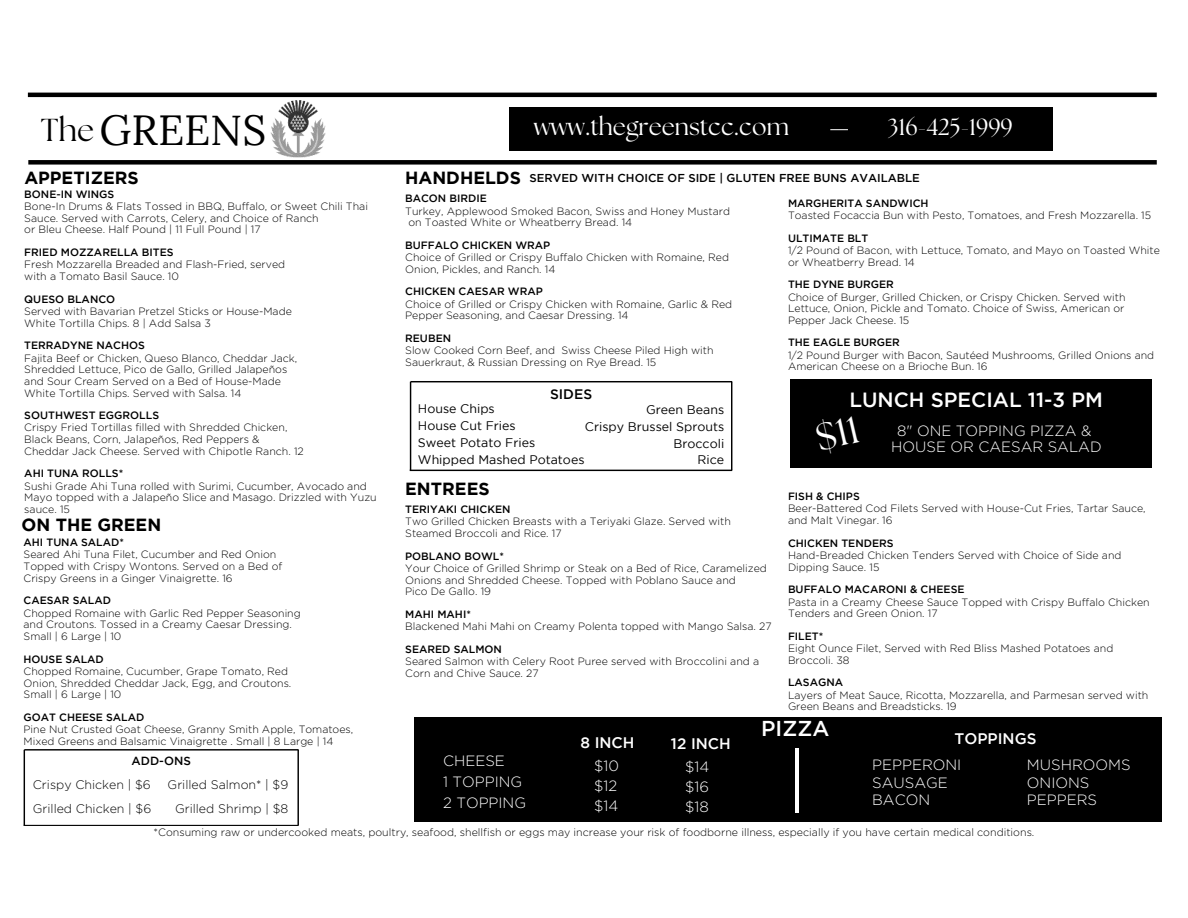
<style>
.page{position:relative;width:1188px;height:918px;background:#fff}
.page>*{position:absolute;margin:0;border:0;box-sizing:border-box;transform-origin:0 0}
.t1{font:42px "Lora";color:#000}
.t2{font:24.3px "The Seasons";color:#fff}
.t3{font:23.25px "The Seasons";color:#fff}
.t4{font:500 21.45px "Gotham";color:#fff}
.t5{font:500 20.55px "Gotham";color:#fff}
.t6{font:700 17.55px "Gotham";color:#000}
.t7{font:500 15.3px "Gotham";color:#fff}
.t8{font:300 14.85px/20.4px "Gotham";color:#fff}
.t9{font:500 13.8px "Gotham";color:#000}
.t10{font:12.45px/16.8px "Gotham";color:#000}
.t11{font:300 12.45px/24.2px "Gotham";color:#000}
.t12{font:500 11.85px "Gotham";color:#000}
.t13{font:500 11.4px "Gotham";color:#000}
.t14{font:300 10.65px/11.7px "Gotham";color:#000}
.t15{font:500 10.65px "Gotham";color:#000}
.s1{font-family:"The Seasons";font-size:31.65px}
</style>
<div class="page">
<hr style="left:28px;top:93px;width:1129px;height:4px;background:#000">
<div style="left:28px;top:160px;width:1129px;height:5px;background:#000"></div>
<hr style="left:24px;top:825px;width:275px;height:1px;background:#000">
<hr style="left:24px;top:749px;width:275px;height:2px;background:#000">
<hr style="left:297px;top:750px;width:2px;height:75px;background:#000">
<hr style="left:24px;top:750px;width:1px;height:75px;background:#000">
<div style="left:414px;top:717px;width:748px;height:105px;background:#000"></div>
<hr style="left:795px;top:748px;width:4px;height:64px;background:#fff">
<img style="left:270px;top:100px;width:56px;height:58px">
<div style="left:509px;top:107px;width:543px;height:44px;background:#000"></div>
<svg style="left:830px;top:129px;width:18px;height:1px"></svg>
<hr style="left:410px;top:470px;width:322px;height:1px;background:#000">
<hr style="left:411px;top:381px;width:321px;height:1px;background:#000">
<hr style="left:731px;top:382px;width:1px;height:88px;background:#000">
<hr style="left:410px;top:382px;width:1px;height:88px;background:#000">
<div style="left:790px;top:379px;width:361px;height:88px;background:#000"></div>
<h1 class="t1" style="left:41px;top:99px;width:227px"><span class="s1">The</span> GREENS</h1>
<h3 class="t6" style="left:24px;top:168px;width:116px">APPETIZERS</h3>
<p class="t15" style="left:24px;top:188px;width:92px">BONE-IN WINGS</p>
<p class="t14" style="left:24px;top:200px;width:345px">Bone-In Drums &amp; Flats Tossed in BBQ, Buffalo, or Sweet Chili Thai<br>Sauce. Served with Carrots, Celery, and Choice of Ranch<br>or Bleu Cheese. Half Pound | 11 Full Pound | 17</p>
<p class="t15" style="left:24px;top:246px;width:151px">FRIED MOZZARELLA BITES</p>
<p class="t14" style="left:24px;top:259px;width:262px">Fresh Mozzarella Breaded and Flash-Fried, served with a Tomato Basil Sauce. 10</p>
<p class="t15" style="left:24px;top:293px;width:92px">QUESO BLANCO</p>
<p class="t14" style="left:24px;top:305px;width:269px">Served with Bavarian Pretzel Sticks or House-Made<br>White Tortilla Chips. 8 | Add Salsa 3</p>
<p class="t15" style="left:24px;top:339px;width:122px">TERRADYNE NACHOS</p>
<p class="t14" style="left:24px;top:352px;width:274px">Fajita Beef or Chicken, Queso Blanco, Cheddar Jack, Shredded Lettuce, Pico de Gallo, Grilled Jalapeños and Sour Cream Served on a Bed of House-Made White Tortilla Chips. Served with Salsa. 14</p>
<p class="t15" style="left:24px;top:409px;width:136px">SOUTHWEST EGGROLLS</p>
<p class="t14" style="left:24px;top:422px;width:281px">Crispy Fried Tortillas filled with Shredded Chicken,<br>Black Beans, Corn, Jalapeños, Red Peppers &amp;<br>Cheddar Jack Cheese. Served with Chipotle Ranch. 12</p>
<p class="t15" style="left:24px;top:468px;width:100px">AHI TUNA ROLLS*</p>
<p class="t14" style="left:24px;top:480px;width:354px">Sushi Grade Ahi Tuna rolled with Surimi, Cucumber, Avocado and<br>Mayo topped with a Jalapeño Slice and Masago. Drizzled with Yuzu sauce. 15</p>
<h3 class="t6" style="left:22px;top:515px;width:141px">ON THE GREEN</h3>
<p class="t15" style="left:24px;top:536px;width:102px">AHI TUNA SALAD*</p>
<p class="t14" style="left:24px;top:549px;width:260px">Seared Ahi Tuna Filet, Cucumber and Red Onion<br>Topped with Crispy Wontons. Served on a Bed of<br>Crispy Greens in a Ginger Vinaigrette. 16</p>
<p class="t15" style="left:24px;top:595px;width:89px">CAESAR SALAD</p>
<p class="t14" style="left:24px;top:607px;width:279px">Chopped Romaine with Garlic Red Pepper Seasoning and Croutons. Tossed in a Creamy Caesar Dressing.<br>Small | 6 Large | 10</p>
<p class="t15" style="left:24px;top:653px;width:82px">HOUSE SALAD</p>
<p class="t14" style="left:24px;top:665px;width:269px">Chopped Romaine, Cucumber, Grape Tomato, Red<br>Onion, Shredded Cheddar Jack, Egg, and Croutons.<br>Small | 6 Large | 10</p>
<p class="t15" style="left:24px;top:711px;width:122px">GOAT CHEESE SALAD</p>
<p class="t14" style="left:24px;top:723px;width:331px">Pine Nut Crusted Goat Cheese, Granny Smith Apple, Tomatoes,<br>Mixed Greens and Balsamic Vinaigrette . Small | 8 Large | 14</p>
<p class="t12" style="left:132px;top:754px;width:61px">ADD-ONS</p>
<p class="t11" style="left:33px;top:772px;width:120px">Crispy Chicken | $6<br>Grilled Chicken | $6</p>
<p class="t11" style="left:168px;top:772px;width:122px;text-align:center">Grilled Salmon* | $9<br>Grilled Shrimp | $8</p>
<h2 class="t2" style="left:534px;top:111px;width:257px">www.thegreenstcc.com</h2>
<h3 class="t3" style="left:888px;top:112px;width:127px">316-425-1999</h3>
<h3 class="t6" style="left:405px;top:168px;width:117px">HANDHELDS</h3>
<p class="t15" style="left:405px;top:192px;width:83px">BACON BIRDIE</p>
<p class="t14" style="left:405px;top:205px;width:326px">Turkey, Applewood Smoked Bacon, Swiss and Honey Mustard on Toasted White or Wheatberry Bread. 14</p>
<p class="t15" style="left:405px;top:239px;width:147px">BUFFALO CHICKEN WRAP</p>
<p class="t14" style="left:405px;top:251px;width:325px">Choice of Grilled or Crispy Buffalo Chicken with Romaine, Red<br>Onion, Pickles, and Ranch. 14</p>
<p class="t15" style="left:405px;top:286px;width:139px">CHICKEN CAESAR WRAP</p>
<p class="t14" style="left:405px;top:298px;width:329px">Choice of Grilled or Crispy Chicken with Romaine, Garlic &amp; Red<br>Pepper Seasoning, and Caesar Dressing. 14</p>
<p class="t15" style="left:405px;top:332px;width:47px">REUBEN</p>
<p class="t14" style="left:405px;top:345px;width:310px">Slow Cooked Corn Beef, and Swiss Cheese Piled High with<br>Sauerkraut, &amp; Russian Dressing on Rye Bread. 15</p>
<p class="t13" style="left:530px;top:172px;width:392px">SERVED WITH CHOICE OF SIDE | GLUTEN FREE BUNS AVAILABLE</p>
<p class="t15" style="left:788px;top:197px;width:142px">MARGHERITA SANDWICH</p>
<p class="t14" style="left:788px;top:209px;width:365px">Toasted Focaccia Bun with Pesto, Tomatoes, and Fresh Mozzarella. 15</p>
<p class="t15" style="left:788px;top:232px;width:82px">ULTIMATE BLT</p>
<p class="t14" style="left:788px;top:244px;width:373px">1/2 Pound of Bacon, with Lettuce, Tomato, and Mayo on Toasted White or Wheatberry Bread. 14</p>
<p class="t15" style="left:788px;top:278px;width:107px">THE DYNE BURGER</p>
<p class="t14" style="left:788px;top:291px;width:339px;text-align:justify">Choice of Burger, Grilled Chicken, or Crispy Chicken. Served with Lettuce, Onion, Pickle and Tomato. Choice of Swiss, American or Pepper Jack Cheese. 15</p>
<p class="t15" style="left:788px;top:337px;width:113px">THE EAGLE BURGER</p>
<p class="t14" style="left:788px;top:349px;width:368px">1/2 Pound Burger with Bacon, Sautéed Mushrooms, Grilled Onions and<br>American Cheese on a Brioche Bun. 16</p>
<p class="t9" style="left:550px;top:386px;width:44px">SIDES</p>
<h3 class="t5" style="left:849px;top:388px;width:255px">LUNCH SPECIAL 11-3 PM</h3>
<h3 class="t8" style="left:897px;top:420px;width:196px">8" ONE TOPPING PIZZA &amp;</h3>
<h3 class="t8" style="left:891px;top:437px;width:212px">HOUSE OR CAESAR SALAD</h3>
<p class="t10" style="left:418px;top:400px;width:168px">House Chips<br>House Cut Fries<br>Sweet Potato Fries<br>Whipped Mashed Potatoes</p>
<p class="t10" style="left:585px;top:401px;width:141px;text-align:right">Green Beans<br>Crispy Brussel Sprouts<br>Broccoli<br>Rice</p>
<h3 class="t6" style="left:405px;top:478px;width:86px">ENTREES</h3>
<p class="t15" style="left:405px;top:503px;width:107px">TERIYAKI CHICKEN</p>
<p class="t14" style="left:405px;top:516px;width:327px">Two Grilled Chicken Breasts with a Teriyaki Glaze. Served with<br>Steamed Broccoli and Rice. 17</p>
<p class="t15" style="left:405px;top:550px;width:100px">POBLANO BOWL*</p>
<p class="t14" style="left:405px;top:562px;width:363px">Your Choice of Grilled Shrimp or Steak on a Bed of Rice, Caramelized<br>Onions and Shredded Cheese. Topped with Poblano Sauce and<br>Pico De Gallo. 19</p>
<p class="t15" style="left:405px;top:608px;width:67px">MAHI MAHI*</p>
<p class="t14" style="left:405px;top:621px;width:368px">Blackened Mahi Mahi on Creamy Polenta topped with Mango Salsa. 27</p>
<p class="t15" style="left:405px;top:643px;width:98px">SEARED SALMON</p>
<p class="t14" style="left:405px;top:656px;width:355px">Seared Salmon with Celery Root Puree served with Broccolini and a<br>Corn and Chive Sauce. 27</p>
<p class="t15" style="left:788px;top:490px;width:73px">FISH &amp; CHIPS</p>
<p class="t14" style="left:788px;top:503px;width:359px">Beer-Battered Cod Filets Served with House-Cut Fries, Tartar Sauce, and Malt Vinegar. 16</p>
<p class="t15" style="left:788px;top:537px;width:107px">CHICKEN TENDERS</p>
<p class="t14" style="left:788px;top:549px;width:335px">Hand-Breaded Chicken Tenders Served with Choice of Side and<br>Dipping Sauce. 15</p>
<p class="t15" style="left:788px;top:583px;width:178px">BUFFALO MACARONI &amp; CHEESE</p>
<p class="t14" style="left:788px;top:596px;width:363px">Pasta in a Creamy Cheese Sauce Topped with Crispy Buffalo Chicken<br>Tenders and Green Onion. 17</p>
<p class="t15" style="left:788px;top:630px;width:37px">FILET*</p>
<p class="t14" style="left:788px;top:642px;width:327px">Eight Ounce Filet, Served with Red Bliss Mashed Potatoes and<br>Broccoli. 38</p>
<p class="t15" style="left:788px;top:677px;width:57px">LASAGNA</p>
<p class="t14" style="left:788px;top:689px;width:362px">Layers of Meat Sauce, Ricotta, Mozzarella, and Parmesan served with<br>Green Beans and Breadsticks. 19</p>
<h3 class="t8" style="left:443px;top:751px;width:85px">CHEESE<br>1 TOPPING<br>2 TOPPING</h3>
<h3 class="t7" style="left:580px;top:734px;width:56px">8 INCH</h3>
<h3 class="t7" style="left:671px;top:735px;width:61px">12 INCH</h3>
<h3 class="t8" style="left:594px;top:755px;width:26px">$10 $12 $14</h3>
<h3 class="t8" style="left:685px;top:756px;width:26px;text-align:justify">$14 $16 $18</h3>
<h3 class="t4" style="left:761px;top:717px;width:70px">PIZZA</h3>
<h3 class="t7" style="left:954px;top:730px;width:84px">TOPPINGS</h3>
<h3 class="t8" style="left:872px;top:756px;width:91px;line-height:17.4px">PEPPERONI<br>SAUSAGE<br>BACON</h3>
<h3 class="t8" style="left:1027px;top:756px;width:105px;line-height:17.4px">MUSHROOMS<br>ONIONS<br>PEPPERS</h3>
<p class="t14" style="left:154px;top:827px;width:882px">*Consuming raw or undercooked meats, poultry, seafood, shellfish or eggs may increase your risk of foodborne illness, especially if you have certain medical conditions.</p>
</div>
